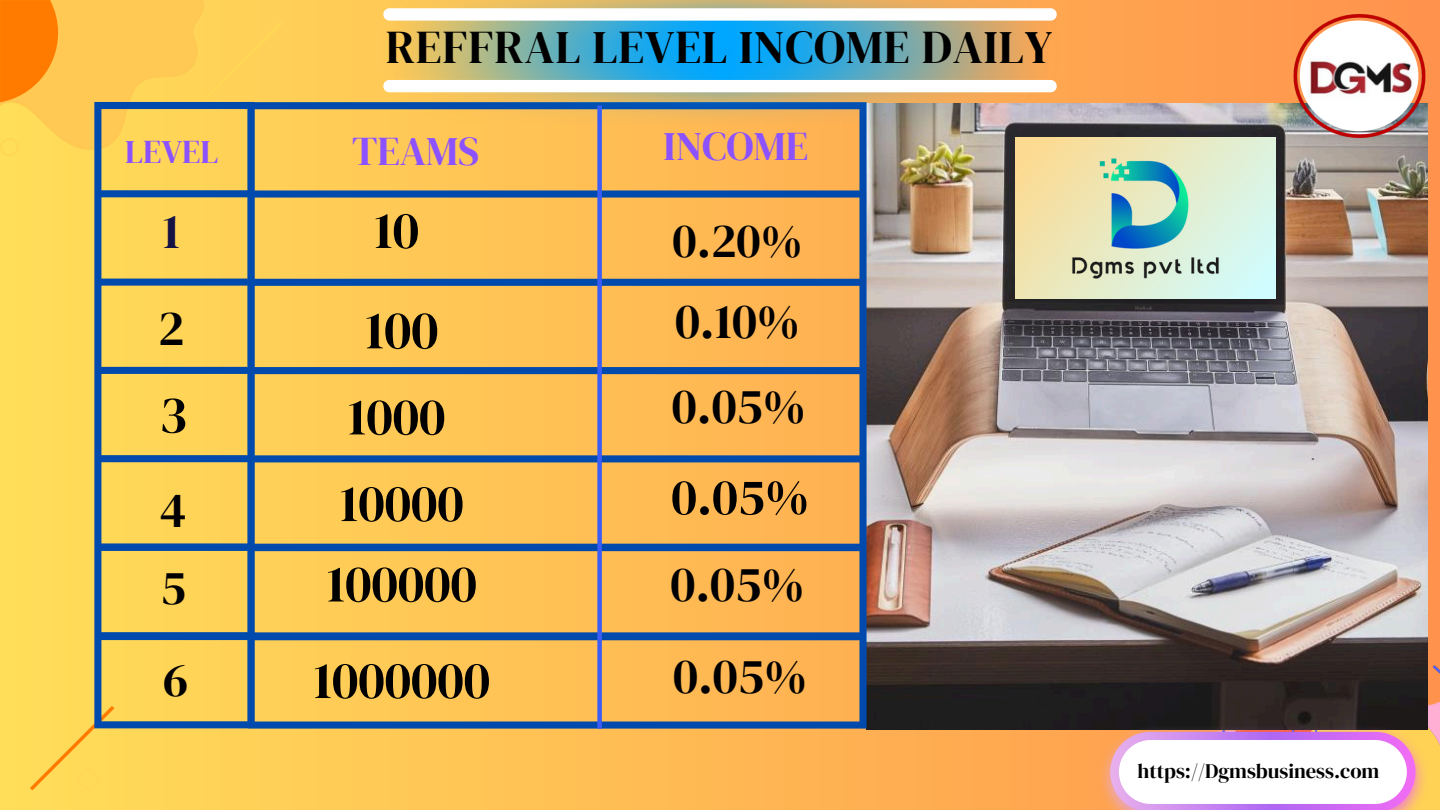
<style>
.page{position:relative;width:1440px;height:810px;background:#fff}
.page>*{position:absolute;margin:0;border:0;box-sizing:border-box;transform-origin:0 0}
.t1{font:54px "DM Serif Display";color:#000}
.t2{font:52.5px "DM Serif Display";color:#000}
.t3{font:51px "DM Serif Display";color:#000}
.t4{font:49.5px "DM Serif Display";color:#000}
.t5{font:49.5px "DM Serif Display";color:#151245}
.t6{font:48px "DM Serif Display";color:#000}
.t7{font:46.5px "DM Serif Display";letter-spacing:.02em;color:#000}
.t8{font:40.5px "DM Serif Display";color:#8c52ff}
.t9{font:33px "DM Serif Display";color:#8c52ff}
.t10{font:20.55px "DM Serif Display";color:#000}
</style>
<div class="page">
<div style="left:0;top:0;width:1440px;height:810px;background:linear-gradient(to right,#ffdf59,#ff914d)"></div>
<img style="left:0;top:0;width:204px;height:150px">
<svg style="left:0;top:0;width:58px;height:102px;background:#fe890e"></svg>
<svg style="left:0;top:138px;width:18px;height:18px"></svg>
<div style="left:30px;top:706px;width:84px;height:86px;background:#ffda58"></div>
<div style="left:199px;top:21px;width:84px;height:81px;background:#ffd157"></div>
<img style="left:1427px;top:606px;width:13px;height:204px">
<img style="left:867px;top:104px;width:561px;height:626px">
<img style="left:1293px;top:15px;width:132px;height:123px">
<svg style="left:94px;top:102px;width:773px;height:627px;background:#e2b65e"></svg>
<div style="left:597px;top:106px;width:5px;height:623px;background:#3b5cf6"></div>
<img style="left:1099px;top:726px;width:328px;height:84px">
<svg style="left:1110px;top:732px;width:306px;height:78px"></svg>
<img style="left:355px;top:0;width:730px;height:123px">
<svg style="left:392px;top:21px;width:656px;height:59px;background:#6fadb2"></svg>
<svg style="left:383px;top:8px;width:674px;height:13px"></svg>
<svg style="left:383px;top:80px;width:674px;height:12px"></svg>
<img style="left:1015px;top:138px;width:261px;height:161px">
<p class="t7" style="left:386px;top:15px;width:668px">REFFRAL LEVEL INCOME DAILY</p>
<p class="t9" style="left:125px;top:128px;width:95px">LEVEL</p>
<p class="t8" style="left:352px;top:123px;width:129px">TEAMS</p>
<p class="t8" style="left:663px;top:118px;width:146px">INCOME</p>
<p class="t5" style="left:163px;top:197px;width:19px">1</p>
<h1 class="t2" style="left:374px;top:194px;width:46px">10</h1>
<h1 class="t6" style="left:673px;top:208px;width:131px">0.20%</h1>
<p class="t4" style="left:158px;top:294px;width:28px">2</p>
<h1 class="t1" style="left:365px;top:292px;width:75px">100</h1>
<h1 class="t4" style="left:675px;top:286px;width:126px">0.10%</h1>
<p class="t2" style="left:159px;top:378px;width:29px">3</p>
<h4 class="t2" style="left:348px;top:380px;width:99px">1000</h4>
<h1 class="t4" style="left:672px;top:372px;width:135px">0.05%</h1>
<h1 class="t4" style="left:160px;top:476px;width:28px">4</h1>
<h3 class="t2" style="left:340px;top:467px;width:125px">10000</h3>
<p class="t3" style="left:671px;top:461px;width:140px">0.05%</p>
<h1 class="t6" style="left:160px;top:554px;width:27px">5</h1>
<h1 class="t2" style="left:327px;top:547px;width:152px">100000</h1>
<p class="t4" style="left:671px;top:550px;width:135px">0.05%</p>
<h1 class="t6" style="left:163px;top:646px;width:27px">6</h1>
<h1 class="t2" style="left:314px;top:644px;width:178px">1000000</h1>
<p class="t4" style="left:673px;top:642px;width:135px">0.05%</p>
<p class="t10" style="left:1138px;top:757px;width:243px">https://Dgmsbusiness.com</p>
</div>
